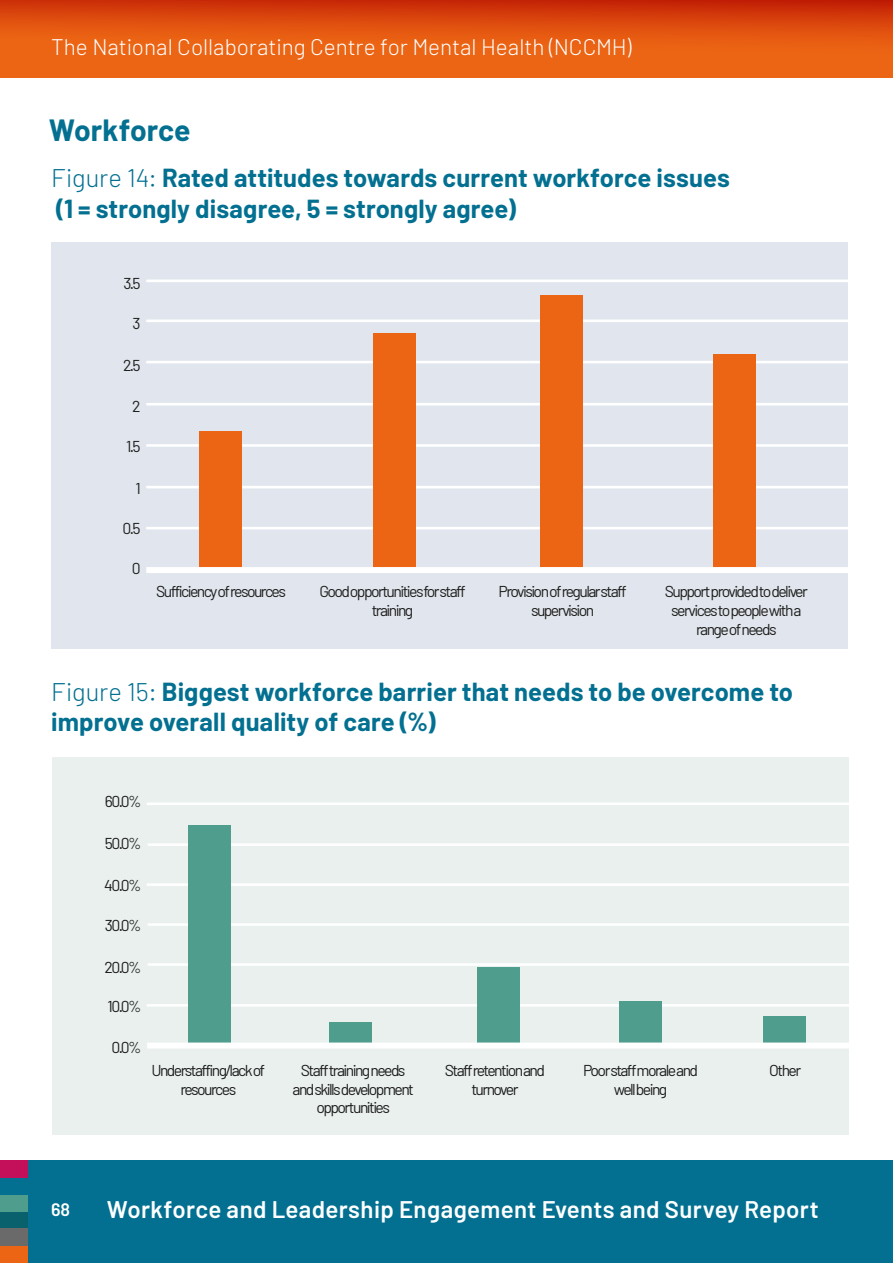
<style>
.page{position:relative;width:893px;height:1263px;background:#fff}
.page>*{position:absolute;margin:0;border:0;box-sizing:border-box;transform-origin:0 0}
.t1{font:700 30px "Barlow";color:#037091}
.t2{font:700 25.5px/30.6px "Barlow";letter-spacing:.005em;color:#037091}
.t3{font:600 24px "Barlow";letter-spacing:.015em;color:#fff}
.t4{font:300 22.5px "Barlow";letter-spacing:-.005em;color:#fff}
.t5{font:600 18px "Barlow";color:#fff}
.t6{font:15.75px/18.9px "Barlow";letter-spacing:-.1em;color:#1d1d1b;text-align:center}
.s1{font-weight:300}
</style>
<div class="page">
<div style="left:0;top:0;width:893px;height:77px;background:#ec6514"></div>
<div style="left:0;top:0;width:893px;height:63px;background:linear-gradient(to bottom,#cc2f08,#f47317)"></div>
<div style="left:0;top:1160px;width:893px;height:103px;background:#037091"></div>
<div style="left:0;top:1211px;width:28px;height:18px;background:#09616e"></div>
<div style="left:0;top:1194px;width:28px;height:17px;background:#4f9e8d"></div>
<div style="left:0;top:1229px;width:28px;height:17px;background:#6a6a6a"></div>
<div style="left:0;top:1246px;width:28px;height:17px;background:#ec6514"></div>
<div style="left:0;top:1177px;width:28px;height:18px;background:#037091"></div>
<div style="left:0;top:1160px;width:28px;height:17px;background:#c40f5a"></div>
<div style="left:51px;top:242px;width:796px;height:406px;background:#e1e6ee"></div>
<hr style="left:146px;top:280px;width:716px;height:2px;background:#fff">
<hr style="left:146px;top:320px;width:716px;height:2px;background:#fff">
<hr style="left:146px;top:361px;width:716px;height:2px;background:#fff">
<hr style="left:146px;top:403px;width:716px;height:2px;background:#fff">
<hr style="left:146px;top:444px;width:716px;height:3px;background:#fff">
<hr style="left:146px;top:486px;width:716px;height:2px;background:#fff">
<hr style="left:146px;top:527px;width:716px;height:2px;background:#fff">
<div style="left:199px;top:431px;width:42px;height:138px;background:#ec6514"></div>
<div style="left:373px;top:333px;width:42px;height:237px;background:#ec6514"></div>
<div style="left:540px;top:295px;width:43px;height:274px;background:#ec6514"></div>
<div style="left:713px;top:354px;width:43px;height:215px;background:#ec6514"></div>
<div style="left:146px;top:567px;width:716px;height:6px;background:#fff"></div>
<div style="left:52px;top:757px;width:796px;height:377px;background:#e9f0ee"></div>
<hr style="left:147px;top:1004px;width:746px;height:3px;background:#fff">
<hr style="left:148px;top:963px;width:745px;height:3px;background:#fff">
<hr style="left:148px;top:923px;width:745px;height:3px;background:#fff">
<hr style="left:147px;top:883px;width:746px;height:3px;background:#fff">
<hr style="left:148px;top:843px;width:745px;height:3px;background:#fff">
<hr style="left:147px;top:802px;width:746px;height:3px;background:#fff">
<div style="left:188px;top:825px;width:43px;height:220px;background:#4f9e8d"></div>
<div style="left:330px;top:1023px;width:42px;height:24px;background:#4f9e8d"></div>
<div style="left:477px;top:967px;width:43px;height:77px;background:#4f9e8d"></div>
<div style="left:619px;top:1001px;width:42px;height:44px;background:#4f9e8d"></div>
<div style="left:763px;top:1016px;width:43px;height:29px;background:#4f9e8d"></div>
<div style="left:147px;top:1042px;width:746px;height:6px;background:#fff"></div>
<h3 class="t4" style="left:51px;top:33px;width:582px">The National Collaborating Centre for Mental Health (NCCMH)</h3>
<h1 class="t1" style="left:49px;top:108px;width:143px">Workforce</h1>
<h2 class="t2" style="left:51px;top:161px;width:680px"><span class="s1">Figure 14:</span> Rated attitudes towards current workforce issues (1 = strongly disagree, 5 = strongly agree)</h2>
<p class="t6" style="left:123px;top:273px;width:19px">3.5</p>
<p class="t6" style="left:133px;top:313px;width:10px">3</p>
<p class="t6" style="left:123px;top:355px;width:19px">2.5</p>
<p class="t6" style="left:132px;top:396px;width:10px">2</p>
<p class="t6" style="left:126px;top:437px;width:16px">1.5</p>
<p class="t6" style="left:135px;top:479px;width:7px">1</p>
<p class="t6" style="left:123px;top:518px;width:20px">0.5</p>
<p class="t6" style="left:132px;top:559px;width:10px">0</p>
<p class="t6" style="left:156px;top:582px;width:131px">Sufficiency of resources</p>
<p class="t6" style="left:319px;top:582px;width:148px">Good opportunities for staff training</p>
<p class="t6" style="left:499px;top:582px;width:130px">Provision of regular staff supervision</p>
<p class="t6" style="left:665px;top:582px;width:145px">Support provided to deliver services to people with a range of needs</p>
<h2 class="t2" style="left:51px;top:674px;width:743px"><span class="s1">Figure 15:</span> Biggest workforce barrier that needs to be overcome to improve overall quality of care (%)</h2>
<p class="t6" style="left:105px;top:792px;width:38px">60.0%</p>
<p class="t6" style="left:105px;top:834px;width:38px">50.0%</p>
<p class="t6" style="left:104px;top:875px;width:39px">40.0%</p>
<p class="t6" style="left:105px;top:916px;width:38px">30.0%</p>
<p class="t6" style="left:105px;top:957px;width:39px">20.0%</p>
<p class="t6" style="left:108px;top:997px;width:36px">10.0%</p>
<p class="t6" style="left:111px;top:1037px;width:32px">0.0%</p>
<p class="t6" style="left:293px;top:1060px;width:123px">Staff training needs and skills development opportunities</p>
<p class="t6" style="left:151px;top:1060px;width:115px">Understaffing/lack of resources</p>
<p class="t6" style="left:445px;top:1060px;width:102px">Staff retention and turnover</p>
<p class="t6" style="left:583px;top:1060px;width:116px">Poor staff morale and wellbeing</p>
<p class="t6" style="left:769px;top:1060px;width:33px">Other</p>
<p class="t5" style="left:51px;top:1196px;width:21px">68</p>
<h3 class="t3" style="left:107px;top:1192px;width:713px">Workforce and Leadership Engagement Events and Survey Report</h3>
</div>
